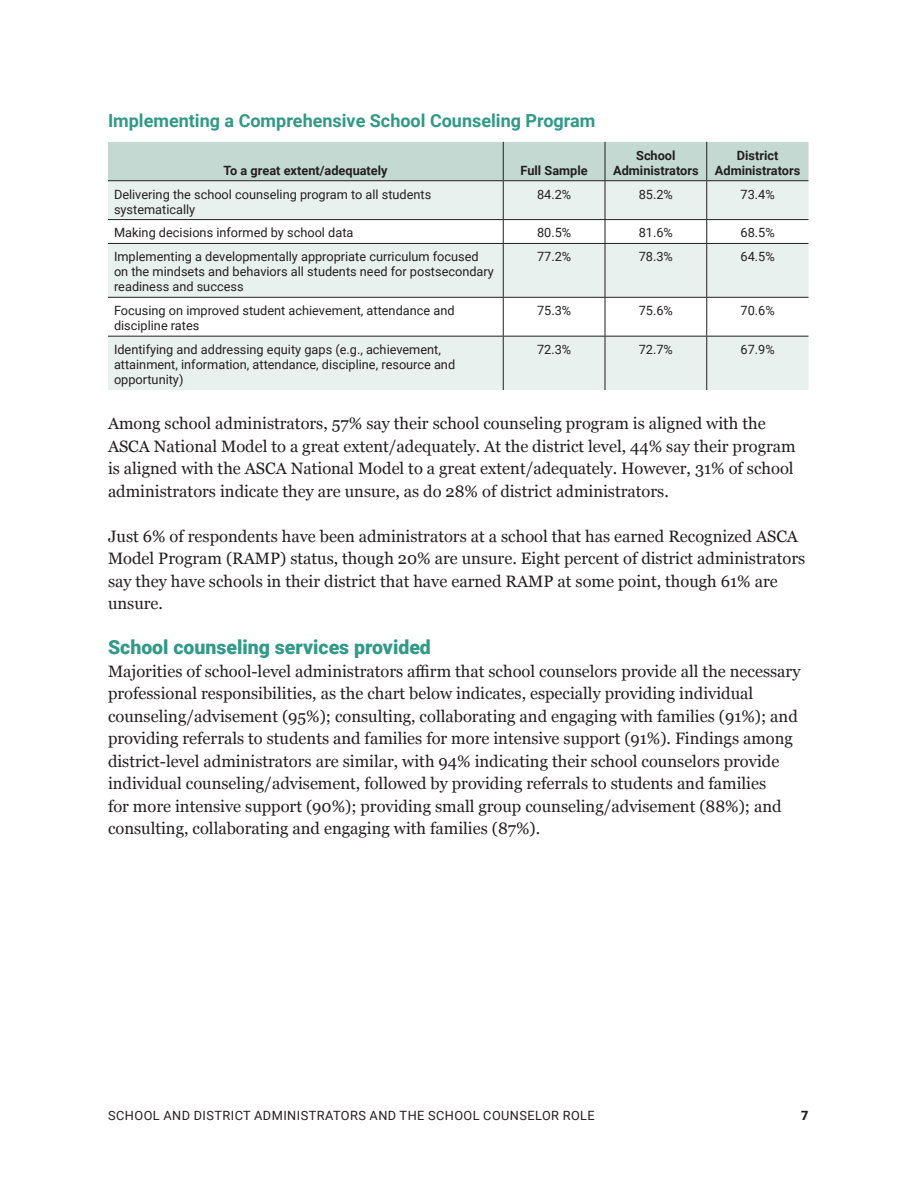
<style>
.page{position:relative;width:918px;height:1188px;background:#fff}
.page>*{position:absolute;margin:0;border:0;box-sizing:border-box;transform-origin:0 0}
.Subhead{font:900 19.5px "Roboto";color:#309987}
.Subhead-2{font:700 18px "Roboto";color:#309987}
.t1{font:16.5px/22.5px "Georgia";color:#231f20}
.Table_Text{font:12.75px/15px "Roboto";color:#231f20}
.Table_Head{font:700 12.75px/15px "Roboto";color:#231f20;text-align:center}
.Table_Text-2{font:12.75px "Roboto";letter-spacing:.035em;color:#231f20}
.t2{font:900 12.75px "Roboto";color:#231f20}
</style>
<div class="page">
<div style="left:108px;top:142px;width:700px;height:38px;background:#c3d9d2"></div>
<svg style="left:108px;top:181px;width:700px;height:209px;fill:#e9f1ee"></svg>
<hr style="left:503px;top:142px;width:1px;height:38px;background:#231f20">
<hr style="left:605px;top:142px;width:1px;height:38px;background:#231f20">
<hr style="left:706px;top:142px;width:1px;height:38px;background:#231f20">
<hr style="left:108px;top:180px;width:395px;height:1px;background:#231f20">
<hr style="left:503px;top:180px;width:102px;height:1px;background:#231f20">
<hr style="left:503px;top:181px;width:1px;height:38px;background:#231f20">
<hr style="left:605px;top:180px;width:102px;height:1px;background:#231f20">
<hr style="left:605px;top:181px;width:1px;height:38px;background:#231f20">
<hr style="left:707px;top:180px;width:101px;height:1px;background:#231f20">
<hr style="left:706px;top:181px;width:1px;height:38px;background:#231f20">
<hr style="left:108px;top:219px;width:395px;height:1px;background:#231f20">
<hr style="left:503px;top:219px;width:102px;height:1px;background:#231f20">
<svg style="left:503px;top:220px;width:1px;height:23px"></svg>
<hr style="left:605px;top:219px;width:102px;height:1px;background:#231f20">
<svg style="left:605px;top:220px;width:1px;height:23px"></svg>
<hr style="left:707px;top:219px;width:101px;height:1px;background:#231f20">
<svg style="left:706px;top:220px;width:1px;height:23px"></svg>
<hr style="left:108px;top:243px;width:395px;height:1px;background:#231f20">
<hr style="left:503px;top:243px;width:102px;height:1px;background:#231f20">
<hr style="left:503px;top:244px;width:1px;height:53px;background:#231f20">
<hr style="left:605px;top:243px;width:102px;height:1px;background:#231f20">
<hr style="left:605px;top:244px;width:1px;height:53px;background:#231f20">
<hr style="left:707px;top:243px;width:101px;height:1px;background:#231f20">
<hr style="left:706px;top:244px;width:1px;height:53px;background:#231f20">
<hr style="left:108px;top:297px;width:395px;height:1px;background:#231f20">
<hr style="left:503px;top:297px;width:102px;height:1px;background:#231f20">
<hr style="left:503px;top:298px;width:1px;height:38px;background:#231f20">
<hr style="left:605px;top:297px;width:102px;height:1px;background:#231f20">
<hr style="left:605px;top:298px;width:1px;height:38px;background:#231f20">
<hr style="left:707px;top:297px;width:101px;height:1px;background:#231f20">
<hr style="left:706px;top:298px;width:1px;height:38px;background:#231f20">
<hr style="left:108px;top:336px;width:395px;height:1px;background:#231f20">
<hr style="left:503px;top:336px;width:102px;height:1px;background:#231f20">
<hr style="left:503px;top:337px;width:1px;height:53px;background:#231f20">
<hr style="left:605px;top:336px;width:102px;height:1px;background:#231f20">
<hr style="left:605px;top:337px;width:1px;height:53px;background:#231f20">
<hr style="left:707px;top:336px;width:101px;height:1px;background:#231f20">
<hr style="left:706px;top:337px;width:1px;height:53px;background:#231f20">
<p class="Subhead-2" style="left:108px;top:108px;width:489px">Implementing a Comprehensive School Counseling Program</p>
<p class="Table_Head" style="left:224px;top:162px;width:166px">To a great extent/adequately</p>
<p class="Table_Head" style="left:521px;top:162px;width:69px">Full Sample</p>
<p class="Table_Head" style="left:613px;top:147px;width:87px">School<br>Administrators</p>
<p class="Table_Head" style="left:715px;top:147px;width:87px">District<br>Administrators</p>
<p class="Table_Text" style="left:114px;top:186px;width:319px">Delivering the school counseling program to all students systematically</p>
<p class="Table_Text" style="left:537px;top:186px;width:36px">84.2%</p>
<p class="Table_Text" style="left:639px;top:186px;width:36px">85.2%</p>
<p class="Table_Text" style="left:741px;top:186px;width:36px">73.4%</p>
<p class="Table_Text" style="left:114px;top:225px;width:241px">Making decisions informed by school data</p>
<p class="Table_Text" style="left:537px;top:225px;width:36px">80.5%</p>
<p class="Table_Text" style="left:639px;top:225px;width:36px">81.6%</p>
<p class="Table_Text" style="left:741px;top:225px;width:36px">68.5%</p>
<p class="Table_Text" style="left:114px;top:249px;width:381px">Implementing a developmentally appropriate curriculum focused on the mindsets and behaviors all students need for postsecondary readiness and success</p>
<p class="Table_Text" style="left:537px;top:249px;width:36px">77.2%</p>
<p class="Table_Text" style="left:639px;top:249px;width:36px">78.3%</p>
<p class="Table_Text" style="left:741px;top:249px;width:36px">64.5%</p>
<p class="Table_Text" style="left:114px;top:303px;width:342px">Focusing on improved student achievement, attendance and discipline rates</p>
<p class="Table_Text" style="left:537px;top:303px;width:36px">75.3%</p>
<p class="Table_Text" style="left:639px;top:303px;width:36px">75.6%</p>
<p class="Table_Text" style="left:741px;top:303px;width:36px">70.6%</p>
<p class="Table_Text" style="left:114px;top:342px;width:343px">Identifying and addressing equity gaps (e.g., achievement, attainment, information, attendance, discipline, resource and opportunity)</p>
<p class="Table_Text" style="left:537px;top:342px;width:36px">72.3%</p>
<p class="Table_Text" style="left:639px;top:342px;width:36px">72.7%</p>
<p class="Table_Text" style="left:741px;top:342px;width:36px">67.9%</p>
<p class="t1" style="left:108px;top:411px;width:689px">Among school administrators, 57% say their school counseling program is aligned with the ASCA National Model to a great extent/adequately. At the district level, 44% say their program is aligned with the ASCA National Model to a great extent/adequately. However, 31% of school administrators indicate they are unsure, as do 28% of district administrators.</p>
<p class="t1" style="left:108px;top:524px;width:699px">Just 6% of respondents have been administrators at a school that has earned Recognized ASCA Model Program (RAMP) status, though 20% are unsure. Eight percent of district administrators say they have schools in their district that have earned RAMP at some point, though 61% are unsure.</p>
<p class="Subhead" style="left:108px;top:633px;width:324px">School counseling services provided</p>
<p class="t1" style="left:108px;top:659px;width:694px">Majorities of school-level administrators affirm that school counselors provide all the necessary professional responsibilities, as the chart below indicates, especially providing individual counseling/advisement (95%); consulting, collaborating and engaging with families (91%); and providing referrals to students and families for more intensive support (91%). Findings among district-level administrators are similar, with 94% indicating their school counselors provide individual counseling/advisement, followed by providing referrals to students and families<br>for more intensive support (90%); providing small group counseling/advisement (88%); and consulting, collaborating and engaging with families (87%).</p>
<p class="Table_Text-2" style="left:108px;top:1107px;width:488px">SCHOOL AND DISTRICT ADMINISTRATORS AND THE SCHOOL COUNSELOR ROLE</p>
<p class="t2" style="left:801px;top:1107px;width:9px">7</p>
</div>
